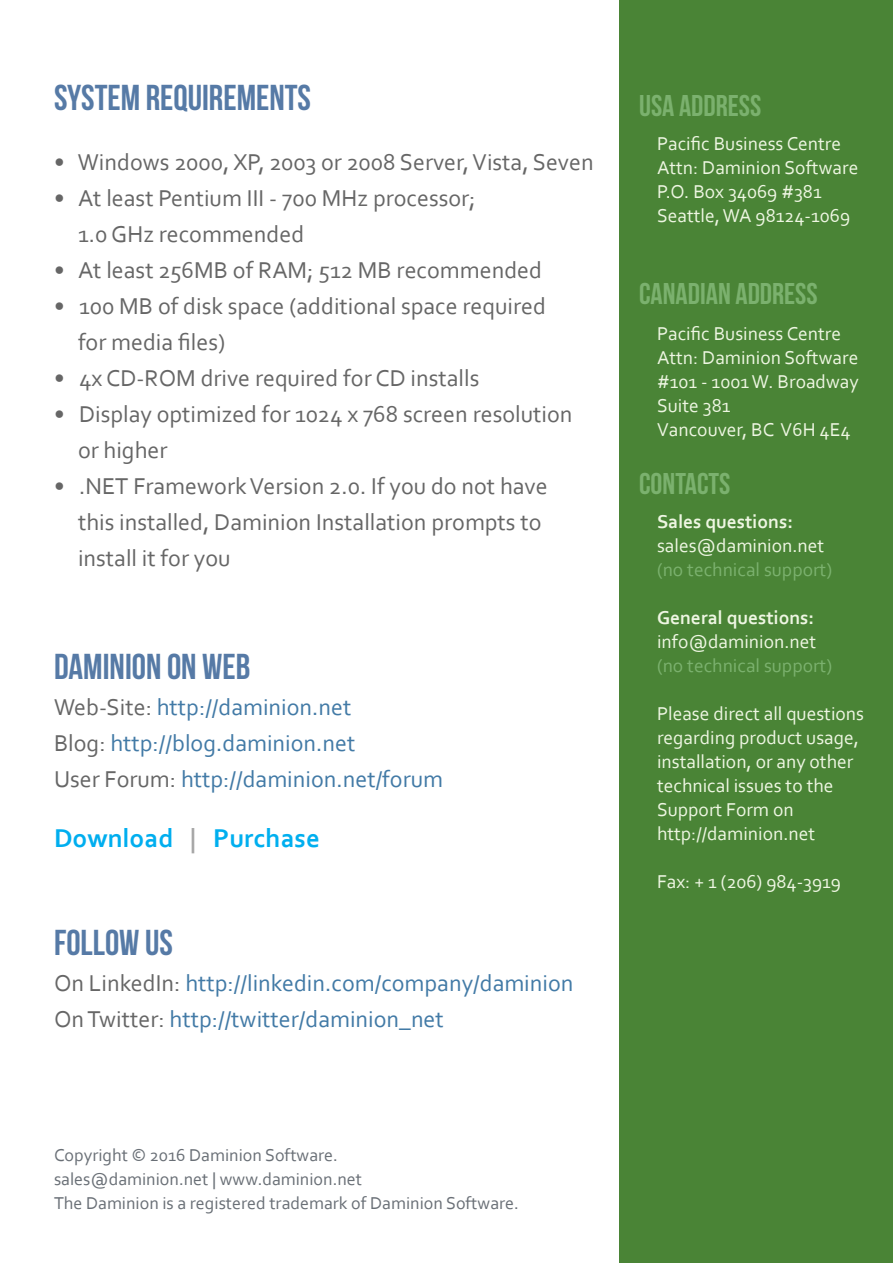
<style>
.page{position:relative;width:893px;height:1263px;background:#fff}
.page>*{position:absolute;margin:0;border:0;box-sizing:border-box;transform-origin:0 0}
.t1{font:36px "Bebas Neue";color:#567aa6}
.t2{font:30px "Bebas Neue";color:#7bb16e}
.t3{font:700 27px "Corbel";color:#00aeef}
.t4{font:24px/36px "Corbel";color:#666}
.t5{font:24px/36px "Corbel";color:#427aa6}
.t6{font:19.5px/24px "Corbel";color:#eef6e2}
.t7{font:19.5px "Corbel";color:#7bb16e}
.t8{font:700 19.5px "Corbel";color:#eef6e2}
.t9{font:18px/24px "Corbel";color:#696f76}
.s1{color:#666}
.s2{color:#a6a6a6}
.s3{color:#00afef}
</style>
<div class="page">
<div style="left:619px;top:0;width:274px;height:1263px;background:#4a8436"></div>
<h1 class="t1" style="left:54px;top:78px;width:259px">SYSTEM REQUIREMENTS</h1>
<p class="t4" style="left:54px;top:144px;width:541px">• Windows 2000, XP, 2003 or 2008 Server, Vista, Seven</p>
<p class="t4" style="left:78px;top:180px;width:399px;text-indent:-24px">• At least Pentium III - 700 MHz processor;<br>1.0 GHz recommended</p>
<p class="t4" style="left:54px;top:252px;width:489px">• At least 256MB of RAM; 512 MB recommended</p>
<p class="t4" style="left:78px;top:288px;width:469px;text-indent:-24px">• 100 MB of disk space (additional space required for media files)</p>
<p class="t4" style="left:54px;top:360px;width:427px">• 4x CD-ROM drive required for CD installs</p>
<p class="t4" style="left:78px;top:396px;width:496px;text-indent:-24px">• Display optimized for 1024 x 768 screen resolution or higher</p>
<p class="t4" style="left:78px;top:468px;width:471px;text-indent:-24px">• .NET Framework Version 2.0. If you do not have this installed, Daminion Installation prompts to install it for you</p>
<h1 class="t1" style="left:54px;top:647px;width:198px">DAMINION ON WEB</h1>
<p class="t5" style="left:54px;top:688px;width:391px"><span class="s1">Web-Site:</span> http://daminion.net<br><span class="s1">Blog:</span> http://blog.daminion.net<br><span class="s1">User Forum:</span> http://daminion.net/forum</p>
<p class="t3" style="left:54px;top:821px;width:267px">Download <span class="s2">|</span> <span class="s3">Purchase</span></p>
<h1 class="t1" style="left:54px;top:923px;width:120px">FOLLOW US</h1>
<p class="t5" style="left:54px;top:964px;width:521px"><span class="s1">On LinkedIn:</span> http://linkedin.com/company/daminion<br><span class="s1">On Twitter:</span> http://twitter/daminion_net</p>
<p class="t9" style="left:54px;top:1142px;width:466px">Copyright © 2016 Daminion Software.<br>sales@daminion.net | www.daminion.net<br>The Daminion is a registered trademark of Daminion Software.</p>
<p class="t2" style="left:639px;top:89px;width:124px">USA ADDRESS</p>
<p class="t6" style="left:657px;top:131px;width:203px">Pacific Business Centre<br>Attn: Daminion Software<br>P.O. Box 34069 #381<br>Seattle, WA 98124-1069</p>
<p class="t2" style="left:639px;top:277px;width:180px">CANADIAN ADDRESS</p>
<p class="t6" style="left:657px;top:321px;width:203px">Pacific Business Centre<br>Attn: Daminion Software #101 - 1001 W. Broadway<br>Suite 381<br>Vancouver, BC V6H 4E4</p>
<p class="t2" style="left:639px;top:467px;width:93px">CONTACTS</p>
<p class="t8" style="left:657px;top:509px;width:137px">Sales questions:</p>
<p class="t6" style="left:657px;top:533px;width:169px">sales@daminion.net</p>
<p class="t7" style="left:657px;top:557px;width:177px">(no technical support)</p>
<p class="t8" style="left:657px;top:605px;width:159px">General questions:</p>
<p class="t6" style="left:657px;top:629px;width:161px">info@daminion.net</p>
<p class="t7" style="left:657px;top:653px;width:177px">(no technical support)</p>
<p class="t6" style="left:657px;top:701px;width:209px">Please direct all questions regarding product usage, installation, or any other technical issues to the<br>Support Form on http://daminion.net</p>
<p class="t6" style="left:657px;top:869px;width:186px">Fax: + 1 (206) 984-3919</p>
</div>
